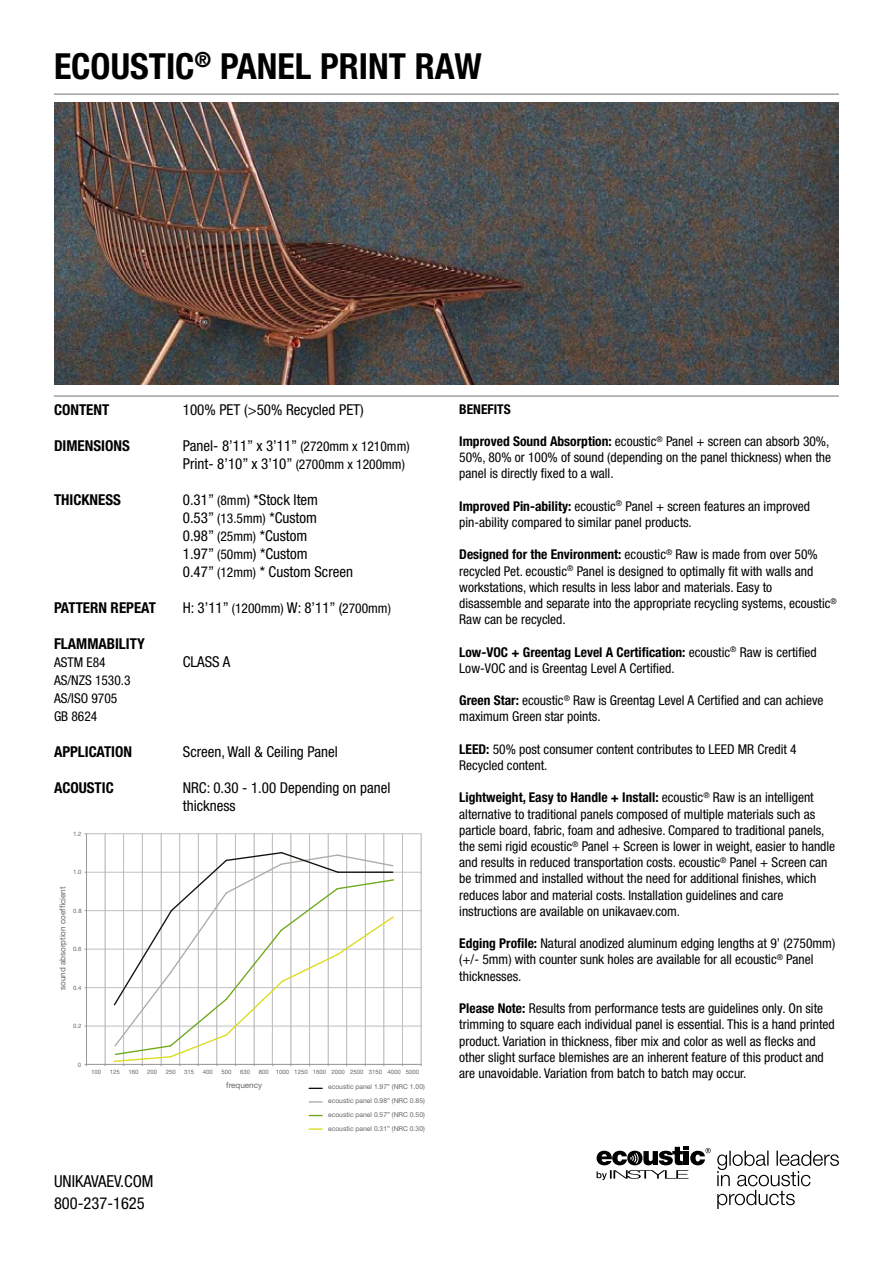
<style>
.page{position:relative;width:893px;height:1263px;background:#fff}
.page>*{position:absolute;margin:0;border:0;box-sizing:border-box;transform-origin:0 0}
.t1{font:700 condensed 36px "Helvetica Neue LT Pro";color:#000}
.t2{font:condensed 16.5px/22.4px "Helvetica Neue LT Pro";color:#000}
.t3{font:condensed 15px/18px "Helvetica Neue LT Pro";color:#000}
.t4{font:700 condensed 15px "Helvetica Neue LT Pro";color:#000}
.t5{font:condensed 13.5px/16.2px "Helvetica Neue LT Pro";color:#000}
.t6{font:700 condensed 13.5px "Helvetica Neue LT Pro";color:#000}
.t7{font:8.1px "Helvetica Neue LT Pro";color:#666}
.t8{font:6.75px/13.8px "Helvetica Neue LT Pro";color:#666;text-align:justify}
.t9{font:6px "Helvetica Neue LT Pro";color:#666}
.s1{font-size:13.5px}
.s2{font-weight:700}
</style>
<div class="page">
<hr style="left:54px;top:94px;width:785px;height:1px;background:#808285">
<hr style="left:54px;top:395px;width:785px;height:2px;background:#808285">
<img style="left:54px;top:102px;width:785px;height:282px">
<svg style="left:597px;top:1146px;width:114px;height:34px"></svg>
<svg style="left:717px;top:1150px;width:122px;height:59px"></svg>
<hr style="left:86px;top:1026px;width:335px;height:1px;background:#bfbfbf">
<hr style="left:86px;top:987px;width:335px;height:1px;background:#bfbfbf">
<hr style="left:86px;top:949px;width:335px;height:1px;background:#bfbfbf">
<hr style="left:86px;top:910px;width:335px;height:1px;background:#bfbfbf">
<hr style="left:86px;top:872px;width:335px;height:1px;background:#bfbfbf">
<hr style="left:86px;top:833px;width:335px;height:1px;background:#bfbfbf">
<hr style="left:86px;top:834px;width:1px;height:230px;background:#989898">
<hr style="left:105px;top:834px;width:1px;height:230px;background:#bfbfbf">
<hr style="left:123px;top:834px;width:1px;height:230px;background:#bfbfbf">
<hr style="left:142px;top:834px;width:1px;height:230px;background:#bfbfbf">
<hr style="left:161px;top:834px;width:1px;height:230px;background:#bfbfbf">
<hr style="left:179px;top:834px;width:1px;height:230px;background:#bfbfbf">
<hr style="left:198px;top:834px;width:1px;height:230px;background:#bfbfbf">
<hr style="left:217px;top:834px;width:1px;height:230px;background:#bfbfbf">
<hr style="left:235px;top:834px;width:1px;height:230px;background:#bfbfbf">
<hr style="left:254px;top:834px;width:1px;height:230px;background:#bfbfbf">
<hr style="left:272px;top:834px;width:1px;height:230px;background:#bfbfbf">
<hr style="left:291px;top:834px;width:1px;height:230px;background:#bfbfbf">
<hr style="left:309px;top:834px;width:1px;height:230px;background:#bfbfbf">
<hr style="left:328px;top:834px;width:1px;height:230px;background:#bfbfbf">
<hr style="left:346px;top:834px;width:1px;height:230px;background:#bfbfbf">
<hr style="left:365px;top:834px;width:1px;height:230px;background:#bfbfbf">
<hr style="left:384px;top:834px;width:1px;height:230px;background:#bfbfbf">
<hr style="left:402px;top:834px;width:1px;height:230px;background:#bfbfbf">
<hr style="left:421px;top:834px;width:1px;height:230px;background:#bfbfbf">
<hr style="left:87px;top:1064px;width:334px;height:1px;background:#989898">
<svg style="left:309px;top:1088px;width:13px;height:1px"></svg>
<svg style="left:309px;top:1101px;width:13px;height:1px"></svg>
<svg style="left:309px;top:1115px;width:13px;height:1px"></svg>
<svg style="left:309px;top:1128px;width:13px;height:2px"></svg>
<svg style="left:113px;top:851px;width:282px;height:215px"></svg>
<hr style="left:338px;top:871px;width:55px;height:2px;background:#13110c">
<h1 class="t1" style="left:54px;top:45px;width:429px">ECOUSTIC<sup>®</sup> PANEL PRINT RAW</h1>
<p class="t4" style="left:54px;top:400px;width:57px">CONTENT</p>
<p class="t4" style="left:54px;top:436px;width:77px">DIMENSIONS</p>
<p class="t4" style="left:54px;top:490px;width:68px">THICKNESS</p>
<p class="t4" style="left:54px;top:598px;width:103px">PATTERN REPEAT</p>
<p class="t4" style="left:54px;top:634px;width:92px">FLAMMABILITY</p>
<p class="t5" style="left:54px;top:653px;width:78px;line-height:18px">ASTM E84<br>AS/NZS 1530.3<br>AS/ISO 9705<br>GB 8624</p>
<p class="t4" style="left:54px;top:742px;width:80px">APPLICATION</p>
<p class="t4" style="left:54px;top:778px;width:61px">ACOUSTIC</p>
<p class="t9" style="left:73px;top:830px;width:10px">1.2</p>
<p class="t9" style="left:73px;top:868px;width:10px">1.0</p>
<p class="t7" style="left:58px;top:990px;width:105px;rotate:-90deg">sound absorption coefficient</p>
<p class="t9" style="left:73px;top:907px;width:10px">0.8</p>
<p class="t9" style="left:73px;top:945px;width:10px">0.6</p>
<p class="t9" style="left:73px;top:984px;width:10px">0.4</p>
<p class="t9" style="left:73px;top:1022px;width:10px">0.2</p>
<p class="t9" style="left:78px;top:1061px;width:5px">0</p>
<p class="t3" style="left:183px;top:400px;width:182px">100% PET (&gt;50% Recycled PET)</p>
<p class="t3" style="left:183px;top:436px;width:228px">Panel- 8’11” x 3’11” <span class="s1">(2720mm x 1210mm)<br></span>Print- 8’10” x 3’10” <span class="s1">(2700mm x 1200mm)</span></p>
<p class="t3" style="left:183px;top:490px;width:172px">0.31” <span class="s1">(8mm</span>) *Stock Item<br>0.53” <span class="s1">(13.5mm)</span> *Custom<br>0.98” <span class="s1">(25mm)</span> *Custom<br>1.97” <span class="s1">(50mm</span>) *Custom<br>0.47” <span class="s1">(12mm)</span> * Custom Screen</p>
<p class="t3" style="left:183px;top:598px;width:210px">H: 3’11” <span class="s1">(1200mm)</span> W: 8’11” (<span class="s1">2700mm)</span></p>
<p class="t3" style="left:183px;top:652px;width:49px">CLASS A</p>
<p class="t3" style="left:183px;top:742px;width:156px">Screen, Wall &amp; Ceiling Panel</p>
<p class="t3" style="left:183px;top:778px;width:209px">NRC: 0.30 - 1.00 Depending on panel thickness</p>
<p class="t9" style="left:91px;top:1068px;width:12px">100</p>
<p class="t9" style="left:110px;top:1068px;width:12px">125</p>
<p class="t9" style="left:128px;top:1068px;width:12px">160</p>
<p class="t9" style="left:147px;top:1068px;width:12px">200</p>
<p class="t9" style="left:166px;top:1068px;width:12px">250</p>
<p class="t9" style="left:184px;top:1068px;width:12px">315</p>
<p class="t9" style="left:203px;top:1068px;width:12px">400</p>
<p class="t9" style="left:221px;top:1068px;width:12px">500</p>
<p class="t9" style="left:240px;top:1068px;width:12px">630</p>
<p class="t9" style="left:259px;top:1068px;width:162px">800 1000 1250 1600 2000 2500 3150 4000 5000</p>
<p class="t2" style="left:54px;top:1169px;width:101px">UNIKAVAEV.COM<br>800-237-1625</p>
<p class="t7" style="left:226px;top:1080px;width:37px">frequency</p>
<p class="t8" style="left:328px;top:1080px;width:98px">ecoustic panel 1.97” (NRC 1.00) ecoustic panel 0.98” (NRC 0.85) ecoustic panel 0.57” (NRC 0.50) ecoustic panel 0.31” (NRC 0.30)</p>
<p class="t6" style="left:459px;top:401px;width:53px">BENEFITS</p>
<p class="t5" style="left:459px;top:433px;width:373px"><span class="s2">Improved Sound Absorption:</span> ecoustic<sup>®</sup> Panel + screen can absorb 30%,<br>50%, 80% or 100% of sound (depending on the panel thickness) when the panel is directly fixed to a wall.</p>
<p class="t5" style="left:459px;top:498px;width:352px"><span class="s2">Improved Pin-ability:</span> ecoustic<sup>®</sup> Panel + screen features an improved pin-ability compared to similar panel products.</p>
<p class="t5" style="left:459px;top:546px;width:379px"><span class="s2">Designed for the Environment:</span> ecoustic<sup>®</sup> Raw is made from over 50% recycled Pet. ecoustic<sup>®</sup> Panel is designed to optimally fit with walls and workstations, which results in less labor and materials. Easy to disassemble and separate into the appropriate recycling systems, ecoustic<sup>® </sup>Raw can be recycled.</p>
<p class="t5" style="left:459px;top:644px;width:359px"><span class="s2">Low-VOC + Greentag Level A Certification:</span> ecoustic<sup>®</sup> Raw is certified<br>Low-VOC and is Greentag Level A Certified.</p>
<p class="t5" style="left:459px;top:692px;width:366px"><span class="s2">Green Star:</span> ecoustic<sup>®</sup> Raw is Greentag Level A Certified and can achieve maximum Green star points.</p>
<p class="t5" style="left:459px;top:741px;width:339px"><span class="s2">LEED:</span> 50% post consumer content contributes to LEED MR Credit 4<br>Recycled content.</p>
<p class="t5" style="left:459px;top:789px;width:378px"><span class="s2">Lightweight, Easy to Handle + Install:</span> ecoustic<sup>®</sup> Raw is an intelligent alternative to traditional panels composed of multiple materials such as particle board, fabric, foam and adhesive. Compared to traditional panels, the semi rigid ecoustic<sup>®</sup> Panel + Screen is lower in weight, easier to handle and results in reduced transportation costs. ecoustic<sup>®</sup> Panel + Screen can be trimmed and installed without the need for additional finishes, which reduces labor and material costs. Installation guidelines and care instructions are available on unikavaev.com.</p>
<p class="t5" style="left:459px;top:935px;width:377px"><span class="s2">Edging Profile:</span> Natural anodized aluminum edging lengths at 9’ (2750mm) (+/- 5mm) with counter sunk holes are available for all ecoustic<sup>®</sup> Panel thicknesses.</p>
<p class="t5" style="left:459px;top:1000px;width:377px"><span class="s2">Please Note:</span> Results from performance tests are guidelines only. On site trimming to square each individual panel is essential. This is a hand printed product. Variation in thickness, fiber mix and color as well as flecks and other slight surface blemishes are an inherent feature of this product and are unavoidable. Variation from batch to batch may occur.</p>
</div>
